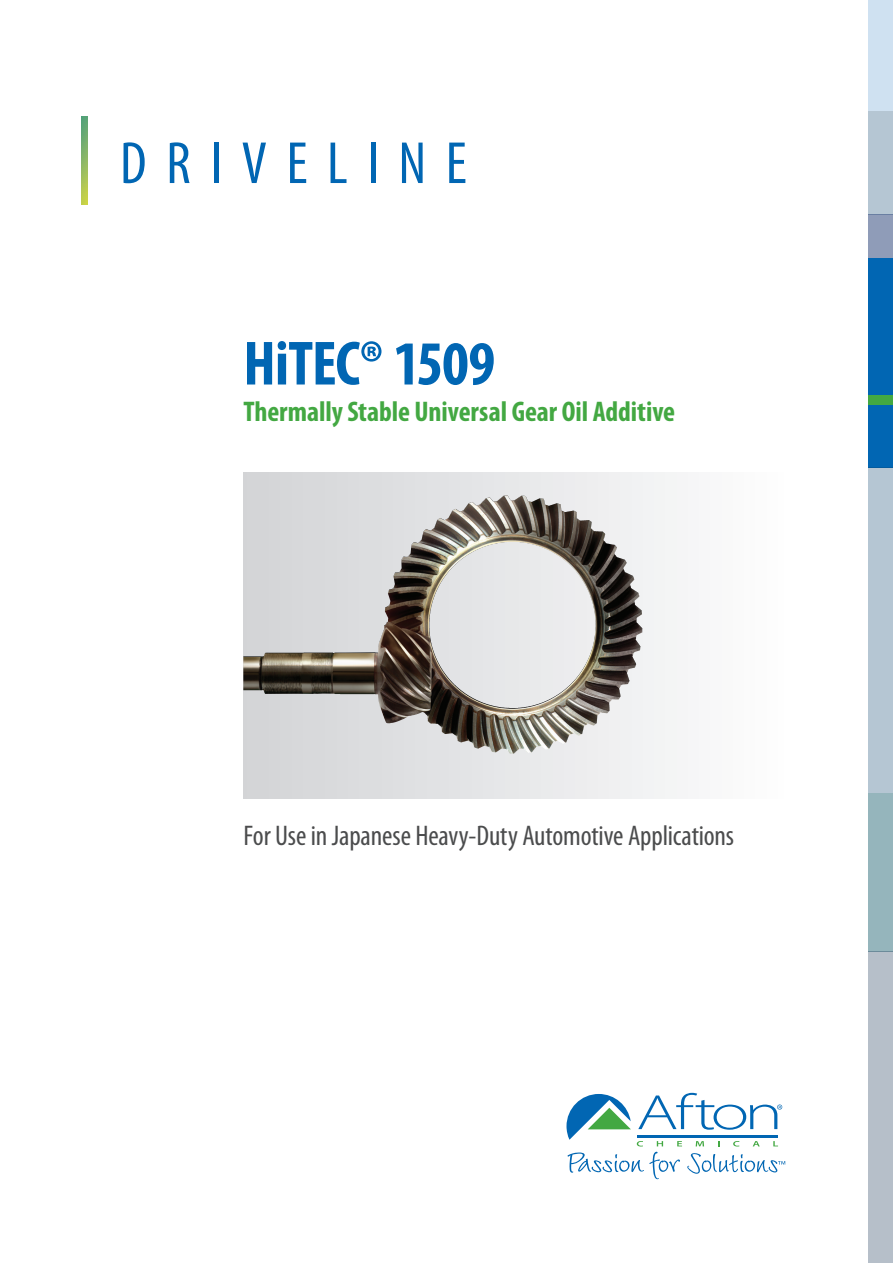
<style>
.page{position:relative;width:893px;height:1263px;background:#fff}
.page>*{position:absolute;margin:0;border:0;box-sizing:border-box;transform-origin:0 0}
.t1{font:700 condensed 63px "Myriad Pro";letter-spacing:-.02em;color:#0166b3}
.t2{font:condensed 60px "Myriad Pro";letter-spacing:.325em;color:#0166b3}
.t3{font:condensed 28.5px "Myriad Pro";letter-spacing:-.005em;color:#4b4c4d}
.t4{font:700 condensed 28.5px "Myriad Pro";color:#43a842}
</style>
<div class="page">
<div style="left:868px;top:0;width:25px;height:111px;background:#cfe1f1"></div>
<div style="left:868px;top:111px;width:25px;height:103px;background:#b5c6d3"></div>
<div style="left:868px;top:214px;width:25px;height:44px;background:#8f9cb8"></div>
<div style="left:868px;top:258px;width:25px;height:210px;background:#0166b3"></div>
<div style="left:868px;top:395px;width:25px;height:10px;background:#43a842"></div>
<div style="left:868px;top:468px;width:25px;height:325px;background:#b5c6d3"></div>
<div style="left:868px;top:793px;width:25px;height:158px;background:#95b5bc"></div>
<div style="left:868px;top:951px;width:25px;height:312px;background:#b6bfc9"></div>
<img style="left:81px;top:117px;width:6px;height:87px">
<svg style="left:243px;top:472px;width:434px;height:327px"></svg>
<img style="left:447px;top:495px;width:58px;height:24px">
<hr style="left:637px;top:1135px;width:140px;height:2px;background:#0166b3">
<svg style="left:637px;top:1141px;width:6px;height:5px"></svg>
<svg style="left:657px;top:1141px;width:6px;height:5px"></svg>
<svg style="left:677px;top:1141px;width:5px;height:5px"></svg>
<svg style="left:696px;top:1141px;width:8px;height:5px"></svg>
<svg style="left:733px;top:1141px;width:6px;height:5px"></svg>
<svg style="left:753px;top:1141px;width:7px;height:5px"></svg>
<svg style="left:773px;top:1141px;width:5px;height:5px"></svg>
<svg style="left:566px;top:1094px;width:65px;height:46px"></svg>
<svg style="left:638px;top:1093px;width:144px;height:37px"></svg>
<svg style="left:568px;top:1152px;width:112px;height:27px"></svg>
<svg style="left:687px;top:1153px;width:98px;height:21px"></svg>
<p class="t2" style="left:120px;top:127px;width:348px">DRIVELINE</p>
<p class="t1" style="left:243px;top:324px;width:253px">HiTEC® 1509</p>
<p class="t4" style="left:243px;top:393px;width:433px">Thermally Stable Universal Gear Oil Additive</p>
<p class="t3" style="left:243px;top:818px;width:492px">For Use in Japanese Heavy-Duty Automotive Applications</p>
</div>
